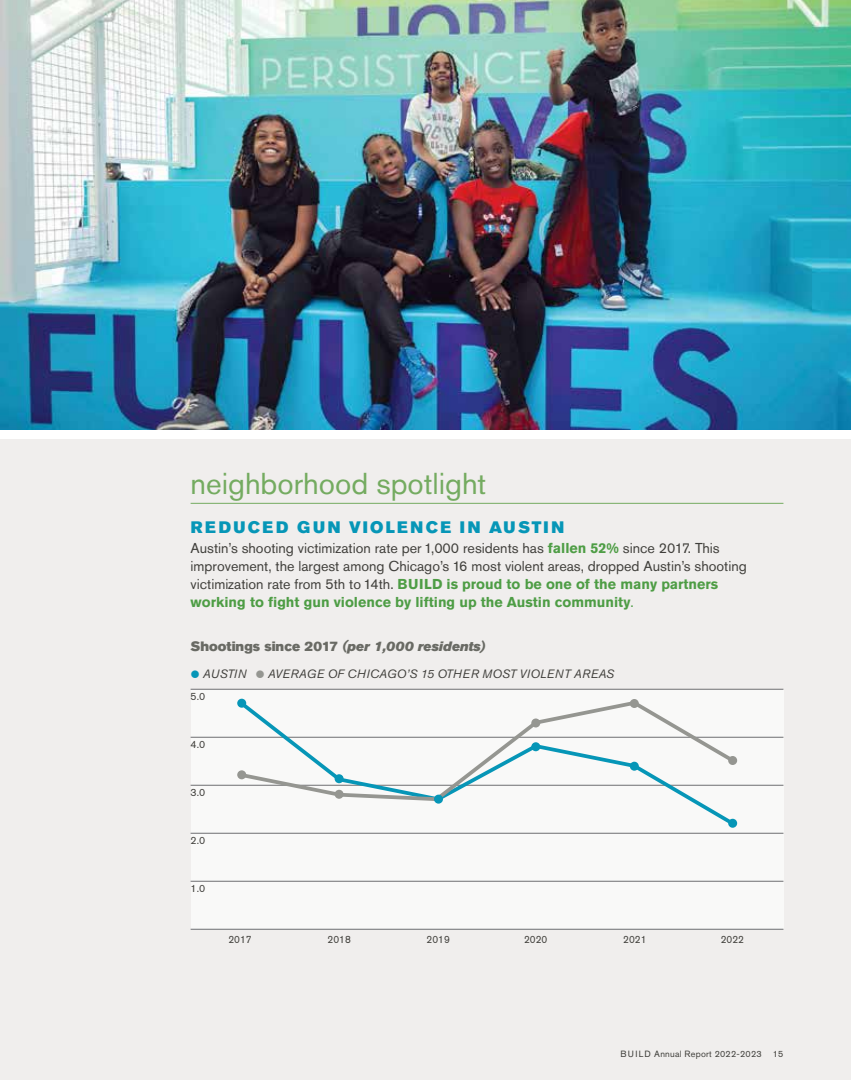
<style>
.page{position:relative;width:851px;height:1080px;background:#fff}
.page>*{position:absolute;margin:0;border:0;box-sizing:border-box;transform-origin:0 0}
.t1{font:30px "Akzidenz Grotesk Pro";color:#74ab60}
.t2{font:16.5px "Akzidenz Grotesk Pro Super";letter-spacing:.14em;color:#0696b7}
.t3{font:14.25px/18px "Akzidenz Grotesk Pro";color:#403f3b}
.t4{font:italic 13.5px "Akzidenz Grotesk Pro Super";color:#696a64}
.t5{font:italic 12px "Akzidenz Grotesk Pro";letter-spacing:.01em;color:#403f3b}
.t6{font:10.5px "Akzidenz Grotesk Pro";color:#403f3b;scale:.95 1}
.t7{font:10.5px "Akzidenz Grotesk Pro";color:#403f3b}
.t8{font:9px "Akzidenz Grotesk Pro";letter-spacing:.025em;color:#403f3b}
.s1{font-weight:700;color:#4e9d45}
.s2{color:#4e9d45}
.s3{font-style:normal}
</style>
<div class="page">
<div style="left:0;top:439px;width:850px;height:641px;background:#f0eeed"></div>
<img style="left:0;top:0;width:850px;height:430px">
<hr style="left:190px;top:503px;width:593px;height:1px;background:#74ab60">
<div style="left:190px;top:690px;width:593px;height:239px;background:#f9f9f8"></div>
<hr style="left:190px;top:689px;width:593px;height:1px;background:#6d6e71">
<hr style="left:190px;top:737px;width:593px;height:1px;background:#6d6e71">
<hr style="left:190px;top:785px;width:593px;height:1px;background:#6d6e71">
<hr style="left:190px;top:833px;width:593px;height:1px;background:#6d6e71">
<hr style="left:190px;top:881px;width:593px;height:1px;background:#6d6e71">
<hr style="left:190px;top:929px;width:593px;height:1px;background:#6d6e71">
<svg style="left:236px;top:699px;width:501px;height:104px"></svg>
<div style="left:237px;top:699px;width:9px;height:9px;background:#0696b7;border-radius:50%"></div>
<div style="left:334px;top:774px;width:9px;height:9px;background:#0696b7;border-radius:50%"></div>
<div style="left:434px;top:795px;width:9px;height:9px;background:#0696b7;border-radius:50%"></div>
<div style="left:531px;top:742px;width:9px;height:9px;background:#0696b7;border-radius:50%"></div>
<div style="left:629px;top:762px;width:9px;height:9px;background:#0696b7;border-radius:50%"></div>
<div style="left:728px;top:819px;width:9px;height:9px;background:#0696b7;border-radius:50%"></div>
<div style="left:237px;top:770px;width:9px;height:9px;background:#959691;border-radius:50%"></div>
<div style="left:334px;top:790px;width:9px;height:9px;background:#959691;border-radius:50%"></div>
<div style="left:531px;top:718px;width:9px;height:10px;background:#959691;border-radius:50%"></div>
<div style="left:629px;top:699px;width:9px;height:9px;background:#959691;border-radius:50%"></div>
<div style="left:728px;top:756px;width:9px;height:9px;background:#959691;border-radius:50%"></div>
<h1 class="t1" style="left:190px;top:464px;width:297px">neighborhood spotlight</h1>
<p class="t2" style="left:191px;top:517px;width:375px">REDUCED GUN VIOLENCE IN AUSTIN</p>
<p class="t3" style="left:190px;top:539px;width:557px">Austin’s shooting victimization rate per 1,000 residents has <span class="s1">fallen 52%</span> since 2017. This improvement, the largest among Chicago’s 16 most violent areas, dropped Austin’s shooting victimization rate from 5th to 14th. <span class="s1">BUILD is proud to be one of the many partners working to fight gun violence by lifting up the Austin community</span><span class="s2">.</span></p>
<p class="t4" style="left:190px;top:637px;width:296px"><span class="s3">Shootings since 2017</span> (per 1,000 residents)</p>
<p class="t5" style="left:203px;top:666px;width:45px">AUSTIN</p>
<p class="t5" style="left:268px;top:666px;width:348px">AVERAGE OF CHICAGO’S 15 OTHER MOST VIOLENT AREAS</p>
<p class="t7" style="left:190px;top:689px;width:16px">5.0</p>
<p class="t7" style="left:190px;top:737px;width:16px">4.0</p>
<p class="t7" style="left:190px;top:785px;width:16px">3.0</p>
<p class="t7" style="left:190px;top:833px;width:16px">2.0</p>
<p class="t7" style="left:190px;top:881px;width:16px">1.0</p>
<p class="t6" style="left:228px;top:932px;width:26px">2017</p>
<p class="t6" style="left:327px;top:932px;width:26px">2018</p>
<p class="t6" style="left:426px;top:932px;width:26px">2019</p>
<p class="t6" style="left:524px;top:932px;width:26px">2020</p>
<p class="t6" style="left:623px;top:932px;width:26px">2021</p>
<p class="t6" style="left:720px;top:932px;width:26px">2022</p>
<p class="t8" style="left:620px;top:1048px;width:164px">BUILD Annual Report 2022-2023 15</p>
</div>
